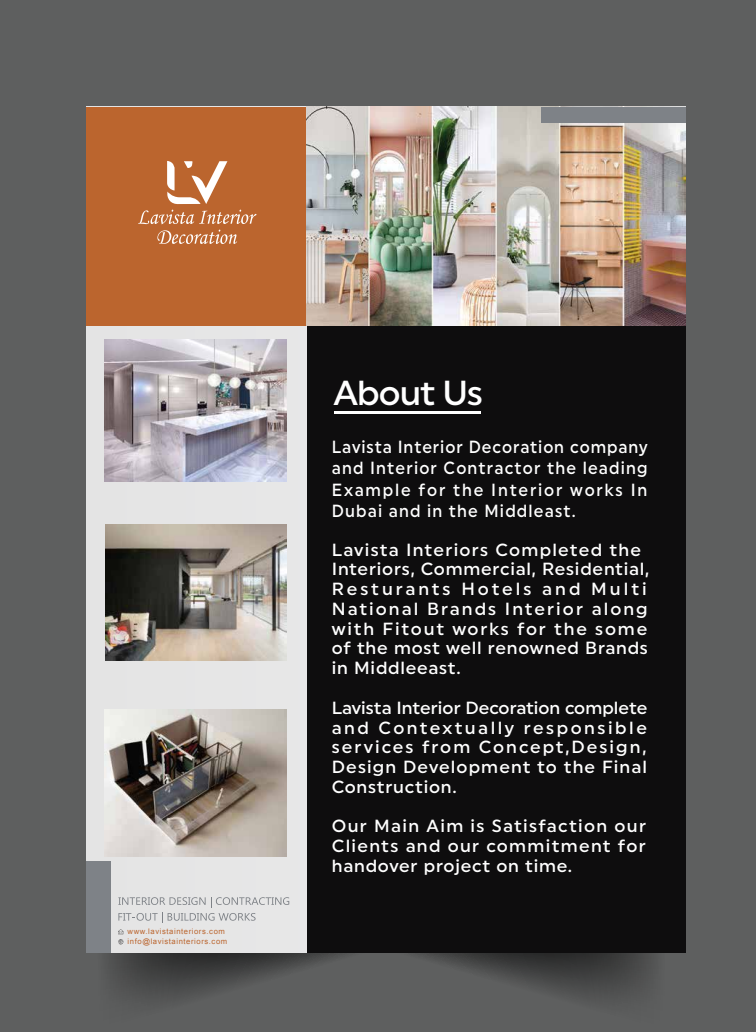
<style>
.page{position:relative;width:756px;height:1032px;background:#5e5f5f}
.page>*{position:absolute;margin:0;border:0;box-sizing:border-box;transform-origin:0 0}
.t1{font:500 34.7px "Uniform";letter-spacing:-.03em;color:#fff}
.t2{font:500 17.6px/19.8px "Uniform";letter-spacing:.075em;color:#fff;text-align:justify}
.t3{font:500 17.6px/21.1px "Uniform";letter-spacing:.075em;color:#fff;text-align:justify;scale:.91 1}
.t4{font:7.7px "Arial";letter-spacing:.075em;color:#bb652e}
</style>
<div class="page">
<div style="left:86px;top:107px;width:600px;height:845px;background:#e6e6e6"></div>
<div style="left:86px;top:861px;width:25px;height:91px;background:#7e8287"></div>
<div style="left:307px;top:326px;width:379px;height:626px;background:#0e0d0e"></div>
<div style="left:86px;top:107px;width:221px;height:218px;background:#bb652e"></div>
<svg style="left:167px;top:161px;width:60px;height:43px"></svg>
<svg style="left:138px;top:210px;width:118px;height:14px"></svg>
<svg style="left:157px;top:230px;width:80px;height:14px"></svg>
<hr style="left:334px;top:411px;width:146px;height:2px;background:#fff">
<svg style="left:118px;top:897px;width:171px;height:26px"></svg>
<img style="left:307px;top:107px;width:378px;height:219px">
<div style="left:541px;top:107px;width:145px;height:15px;background:#7e8287"></div>
<img style="left:105px;top:340px;width:182px;height:141px">
<img style="left:105px;top:524px;width:182px;height:136px">
<img style="left:105px;top:709px;width:181px;height:147px">
<svg style="left:97px;top:929px;width:569px;height:71px"></svg>
<p class="t4" style="left:128px;top:926px;width:99px">www.lavistainteriors.com</p>
<p class="t4" style="left:128px;top:936px;width:101px">info@lavistainteriors.com</p>
<h1 class="t1" style="left:334px;top:372px;width:151px">About Us</h1>
<p class="t3" style="left:332px;top:436px;width:349px">Lavista Interior Decoration company and Interior Contractor the leading Example for the Interior works In Dubai and in the Middleast.</p>
<p class="t2" style="left:332px;top:539px;width:319px;text-align:left">Lavista Interiors Completed the<br>Interiors, Commercial, Residential,<br>Resturants Hotels and Multi<br>National Brands Interior along with Fitout works for the some of the most well renowned Brands in Middleeast.</p>
<p class="t2" style="left:332px;top:697px;width:317px">Lavista Interior Decoration complete and Contextually responsible services from Concept,Design, Design Development to the Final Construction.</p>
<p class="t2" style="left:332px;top:816px;width:316px">Our Main Aim is Satisfaction our Clients and our commitment for handover project on time.</p>
</div>
